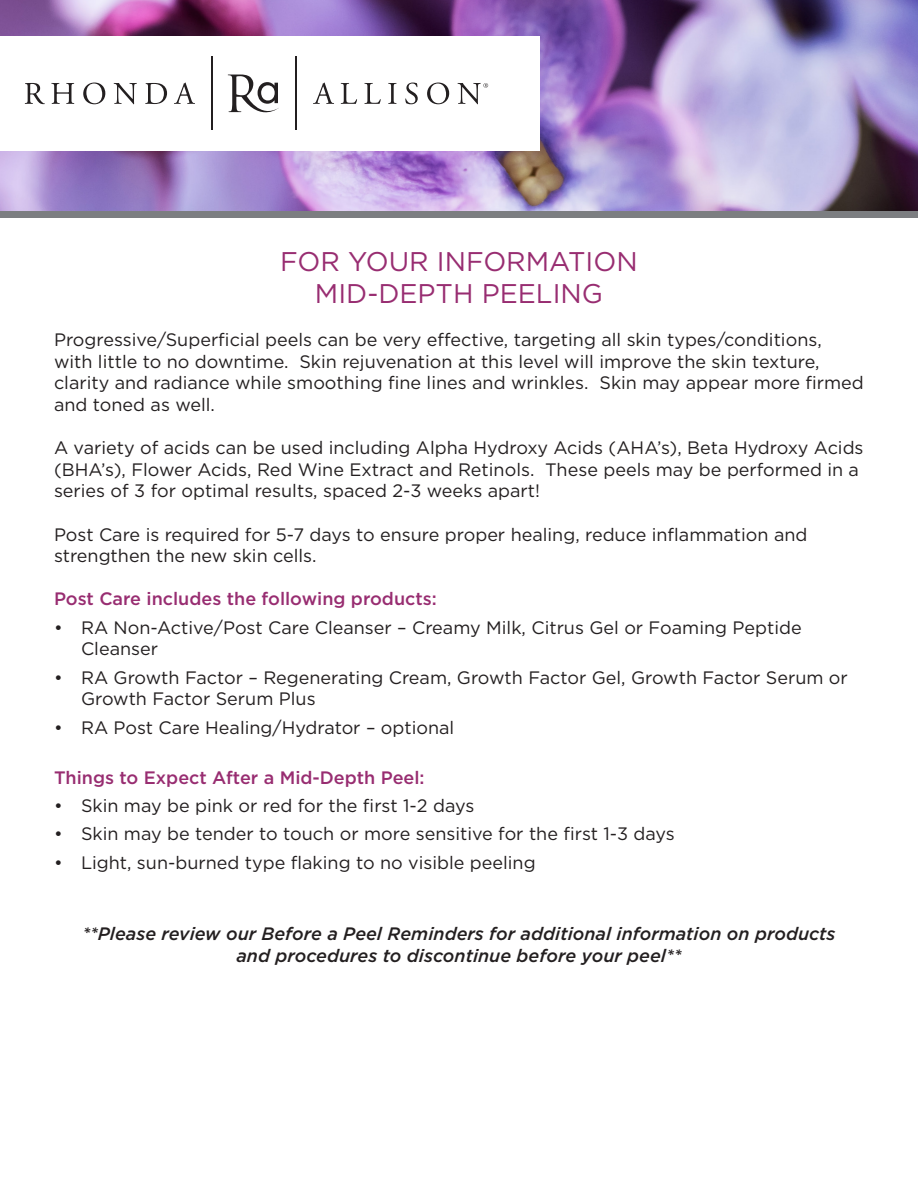
<style>
.page{position:relative;width:918px;height:1188px;background:#fff}
.page>*{position:absolute;margin:0;border:0;box-sizing:border-box;transform-origin:0 0}
.t1{font:27px "Gotham HTF";color:#982d71}
.t2{font:18px/21.6px "Gotham HTF";color:#231f20}
.t3{font:italic 500 18px "Gotham HTF";color:#231f20}
.t4{font:500 18px "Gotham HTF";color:#982d71}
</style>
<div class="page">
<img style="left:0;top:0;width:918px;height:212px">
<div style="left:0;top:212px;width:918px;height:6px;background:#7c7e81"></div>
<div style="left:0;top:36px;width:540px;height:115px;background:#fff"></div>
<svg style="left:25px;top:83px;width:20px;height:21px"></svg>
<svg style="left:51px;top:83px;width:23px;height:21px"></svg>
<svg style="left:83px;top:83px;width:22px;height:21px"></svg>
<svg style="left:114px;top:83px;width:23px;height:21px"></svg>
<svg style="left:145px;top:83px;width:22px;height:21px"></svg>
<svg style="left:174px;top:83px;width:21px;height:21px"></svg>
<svg style="left:313px;top:83px;width:21px;height:21px"></svg>
<svg style="left:341px;top:83px;width:16px;height:21px"></svg>
<svg style="left:364px;top:83px;width:17px;height:21px"></svg>
<svg style="left:388px;top:83px;width:9px;height:21px"></svg>
<svg style="left:405px;top:83px;width:13px;height:21px"></svg>
<svg style="left:427px;top:83px;width:22px;height:21px"></svg>
<hr style="left:212px;top:56px;width:1px;height:74px;background:#231f20">
<hr style="left:295px;top:56px;width:2px;height:74px;background:#231f20">
<svg style="left:228px;top:75px;width:51px;height:38px"></svg>
<svg style="left:458px;top:83px;width:30px;height:21px"></svg>
<p class="t1" style="left:280px;top:246px;width:359px">FOR YOUR INFORMATION</p>
<p class="t1" style="left:315px;top:279px;width:290px">MID-DEPTH PEELING</p>
<p class="t2" style="left:54px;top:329px;width:811px">Progressive/Superficial peels can be very effective, targeting all skin types/conditions, with little to no downtime. Skin rejuvenation at this level will improve the skin texture, clarity and radiance while smoothing fine lines and wrinkles. Skin may appear more firmed and toned as well.</p>
<p class="t2" style="left:54px;top:437px;width:811px">A variety of acids can be used including Alpha Hydroxy Acids (AHA’s), Beta Hydroxy Acids (BHA’s), Flower Acids, Red Wine Extract and Retinols. These peels may be performed in a series of 3 for optimal results, spaced 2-3 weeks apart!</p>
<p class="t2" style="left:54px;top:523px;width:755px">Post Care is required for 5-7 days to ensure proper healing, reduce inflammation and strengthen the new skin cells.</p>
<p class="t4" style="left:54px;top:589px;width:384px">Post Care includes the following products:</p>
<p class="t2" style="left:81px;top:616px;width:722px;text-indent:-27px">• RA Non-Active/Post Care Cleanser – Creamy Milk, Citrus Gel or Foaming Peptide<br>Cleanser</p>
<p class="t2" style="left:81px;top:666px;width:768px;text-indent:-27px">• RA Growth Factor – Regenerating Cream, Growth Factor Gel, Growth Factor Serum or<br>Growth Factor Serum Plus</p>
<p class="t2" style="left:54px;top:716px;width:402px">• RA Post Care Healing/Hydrator – optional</p>
<p class="t4" style="left:54px;top:767px;width:372px">Things to Expect After a Mid-Depth Peel:</p>
<p class="t2" style="left:54px;top:795px;width:422px">• Skin may be pink or red for the first 1-2 days</p>
<p class="t2" style="left:54px;top:823px;width:622px">• Skin may be tender to touch or more sensitive for the first 1-3 days</p>
<p class="t2" style="left:54px;top:851px;width:483px">• Light, sun-burned type flaking to no visible peeling</p>
<p class="t3" style="left:82px;top:924px;width:755px">**Please review our Before a Peel Reminders for additional information on products</p>
<p class="t3" style="left:236px;top:945px;width:447px">and procedures to discontinue before your peel**</p>
</div>
